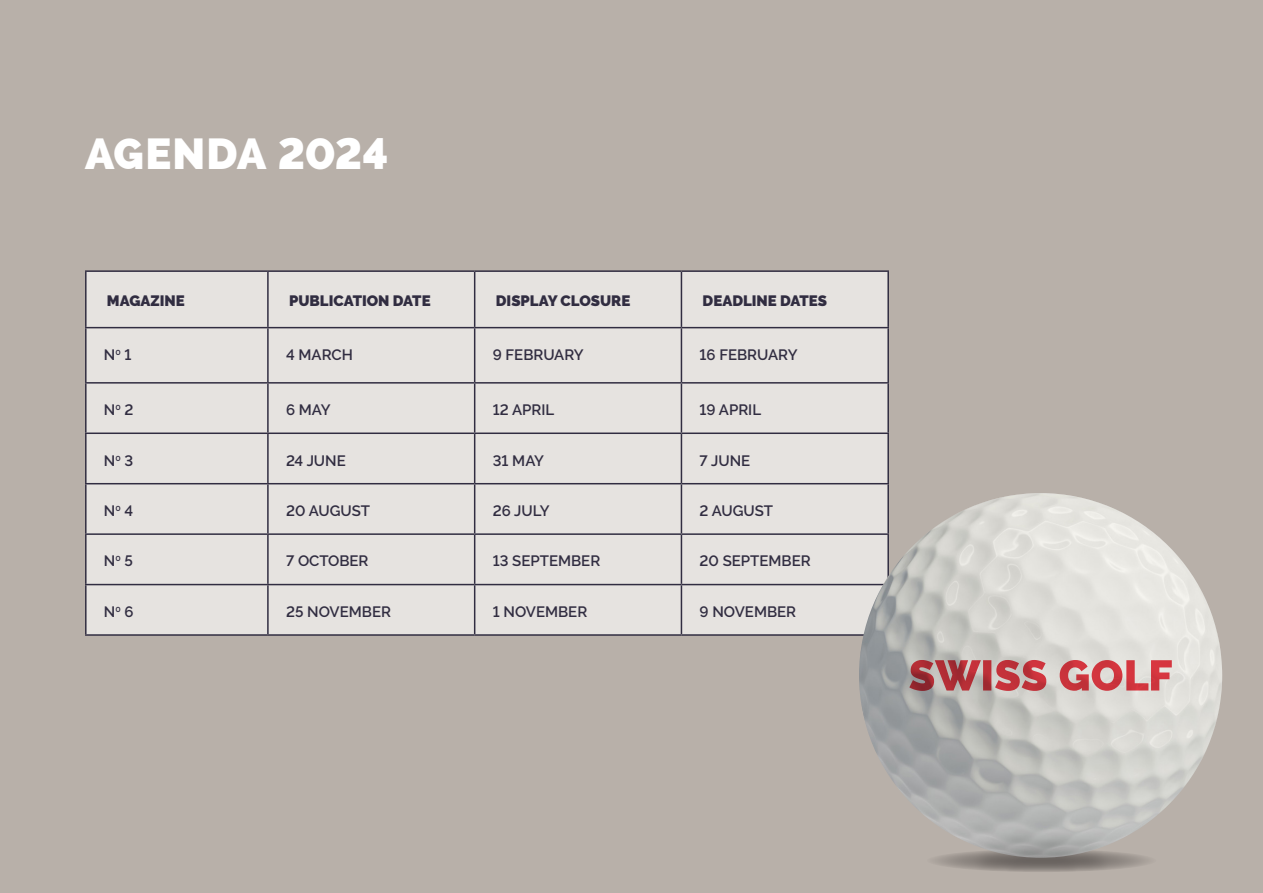
<style>
.page{position:relative;width:1263px;height:893px;background:#b8b0a9}
.page>*{position:absolute;margin:0;border:0;box-sizing:border-box;transform-origin:0 0}
.t1{font:800 43.5px "Raleway";letter-spacing:-.005em;color:#fff}
.t2{font:600 15px "Raleway";color:#312d41}
.t3{font:900 15px "Raleway";color:#312d41}
</style>
<div class="page">
<svg style="left:926px;top:849px;width:231px;height:23px;background:#8a837e"></svg>
<div style="left:87px;top:272px;width:800px;height:362px;background:#e6e3e0"></div>
<hr style="left:85px;top:270px;width:183px;height:2px;background:#312d41">
<hr style="left:85px;top:272px;width:2px;height:55px;background:#312d41">
<hr style="left:268px;top:270px;width:207px;height:2px;background:#312d41">
<hr style="left:267px;top:272px;width:2px;height:55px;background:#312d41">
<hr style="left:475px;top:270px;width:206px;height:2px;background:#312d41">
<hr style="left:474px;top:272px;width:1px;height:55px;background:#312d41">
<hr style="left:681px;top:270px;width:208px;height:2px;background:#312d41">
<hr style="left:681px;top:272px;width:1px;height:55px;background:#312d41">
<hr style="left:887px;top:272px;width:2px;height:55px;background:#312d41">
<hr style="left:85px;top:327px;width:183px;height:1px;background:#312d41">
<hr style="left:85px;top:328px;width:2px;height:54px;background:#312d41">
<hr style="left:268px;top:327px;width:207px;height:1px;background:#312d41">
<hr style="left:267px;top:328px;width:2px;height:54px;background:#312d41">
<hr style="left:475px;top:327px;width:206px;height:1px;background:#312d41">
<hr style="left:474px;top:328px;width:1px;height:54px;background:#312d41">
<hr style="left:681px;top:327px;width:208px;height:1px;background:#312d41">
<hr style="left:681px;top:328px;width:1px;height:54px;background:#312d41">
<hr style="left:887px;top:328px;width:2px;height:54px;background:#312d41">
<hr style="left:85px;top:382px;width:183px;height:2px;background:#312d41">
<hr style="left:85px;top:384px;width:2px;height:48px;background:#312d41">
<hr style="left:268px;top:382px;width:207px;height:2px;background:#312d41">
<hr style="left:267px;top:384px;width:2px;height:48px;background:#312d41">
<hr style="left:475px;top:382px;width:206px;height:2px;background:#312d41">
<hr style="left:474px;top:384px;width:1px;height:48px;background:#312d41">
<hr style="left:681px;top:382px;width:208px;height:2px;background:#312d41">
<hr style="left:681px;top:384px;width:1px;height:48px;background:#312d41">
<hr style="left:887px;top:384px;width:2px;height:48px;background:#312d41">
<hr style="left:85px;top:432px;width:183px;height:2px;background:#312d41">
<hr style="left:85px;top:434px;width:2px;height:49px;background:#312d41">
<hr style="left:268px;top:432px;width:207px;height:2px;background:#312d41">
<hr style="left:267px;top:434px;width:2px;height:49px;background:#312d41">
<hr style="left:475px;top:432px;width:206px;height:2px;background:#312d41">
<hr style="left:474px;top:434px;width:1px;height:49px;background:#312d41">
<hr style="left:681px;top:432px;width:208px;height:2px;background:#312d41">
<hr style="left:681px;top:434px;width:1px;height:49px;background:#312d41">
<hr style="left:887px;top:434px;width:2px;height:49px;background:#312d41">
<hr style="left:85px;top:483px;width:183px;height:1px;background:#312d41">
<hr style="left:85px;top:484px;width:2px;height:49px;background:#312d41">
<hr style="left:268px;top:483px;width:207px;height:1px;background:#312d41">
<hr style="left:267px;top:484px;width:2px;height:49px;background:#312d41">
<hr style="left:475px;top:483px;width:206px;height:1px;background:#312d41">
<hr style="left:474px;top:484px;width:1px;height:49px;background:#312d41">
<hr style="left:681px;top:483px;width:208px;height:1px;background:#312d41">
<hr style="left:681px;top:484px;width:1px;height:49px;background:#312d41">
<hr style="left:887px;top:484px;width:2px;height:49px;background:#312d41">
<hr style="left:85px;top:533px;width:183px;height:2px;background:#312d41">
<hr style="left:85px;top:535px;width:2px;height:49px;background:#312d41">
<hr style="left:268px;top:533px;width:207px;height:2px;background:#312d41">
<hr style="left:267px;top:535px;width:2px;height:49px;background:#312d41">
<hr style="left:475px;top:533px;width:206px;height:2px;background:#312d41">
<hr style="left:474px;top:535px;width:1px;height:49px;background:#312d41">
<hr style="left:681px;top:533px;width:208px;height:2px;background:#312d41">
<hr style="left:681px;top:535px;width:1px;height:49px;background:#312d41">
<hr style="left:85px;top:584px;width:183px;height:1px;background:#312d41">
<hr style="left:85px;top:585px;width:2px;height:49px;background:#312d41">
<hr style="left:268px;top:584px;width:207px;height:1px;background:#312d41">
<hr style="left:267px;top:585px;width:2px;height:49px;background:#312d41">
<hr style="left:475px;top:584px;width:206px;height:1px;background:#312d41">
<hr style="left:474px;top:585px;width:1px;height:49px;background:#312d41">
<hr style="left:681px;top:584px;width:208px;height:1px;background:#312d41">
<hr style="left:681px;top:585px;width:1px;height:49px;background:#312d41">
<hr style="left:85px;top:634px;width:183px;height:2px;background:#312d41">
<hr style="left:268px;top:634px;width:207px;height:2px;background:#312d41">
<hr style="left:475px;top:634px;width:206px;height:2px;background:#312d41">
<hr style="left:681px;top:634px;width:208px;height:2px;background:#312d41">
<img style="left:859px;top:493px;width:363px;height:365px">
<svg style="left:909px;top:660px;width:263px;height:31px;background:#c7787a"></svg>
<h1 class="t1" style="left:85px;top:128px;width:305px">AGENDA 2024</h1>
<p class="t3" style="left:107px;top:292px;width:79px">MAGAZINE</p>
<p class="t3" style="left:289px;top:292px;width:143px">PUBLICATION DATE</p>
<p class="t3" style="left:496px;top:292px;width:136px">DISPLAY CLOSURE</p>
<p class="t3" style="left:703px;top:292px;width:126px">DEADLINE DATES</p>
<p class="t2" style="left:104px;top:346px;width:29px">N<sup>0</sup> 1</p>
<p class="t2" style="left:286px;top:346px;width:68px">4 MARCH</p>
<p class="t2" style="left:493px;top:346px;width:92px">9 FEBRUARY</p>
<p class="t2" style="left:700px;top:346px;width:99px">16 FEBRUARY</p>
<p class="t2" style="left:104px;top:401px;width:31px">N<sup>0</sup> 2</p>
<p class="t2" style="left:286px;top:401px;width:46px">6 MAY</p>
<p class="t2" style="left:493px;top:401px;width:63px">12 APRIL</p>
<p class="t2" style="left:700px;top:401px;width:63px">19 APRIL</p>
<p class="t2" style="left:104px;top:452px;width:31px">N<sup>0</sup> 3</p>
<p class="t2" style="left:286px;top:452px;width:61px">24 JUNE</p>
<p class="t2" style="left:493px;top:452px;width:53px">31 MAY</p>
<p class="t2" style="left:700px;top:452px;width:52px">7 JUNE</p>
<p class="t2" style="left:104px;top:502px;width:31px">N<sup>0</sup> 4</p>
<p class="t2" style="left:286px;top:502px;width:85px">20 AUGUST</p>
<p class="t2" style="left:493px;top:502px;width:58px">26 JULY</p>
<p class="t2" style="left:700px;top:502px;width:75px">2 AUGUST</p>
<p class="t2" style="left:104px;top:552px;width:31px">N<sup>0</sup> 5</p>
<p class="t2" style="left:286px;top:552px;width:84px">7 OCTOBER</p>
<p class="t2" style="left:493px;top:552px;width:109px">13 SEPTEMBER</p>
<p class="t2" style="left:700px;top:552px;width:113px">20 SEPTEMBER</p>
<p class="t2" style="left:104px;top:603px;width:31px">N<sup>0</sup> 6</p>
<p class="t2" style="left:286px;top:603px;width:106px">25 NOVEMBER</p>
<p class="t2" style="left:493px;top:603px;width:96px">1 NOVEMBER</p>
<p class="t2" style="left:700px;top:603px;width:98px">9 NOVEMBER</p>
</div>
